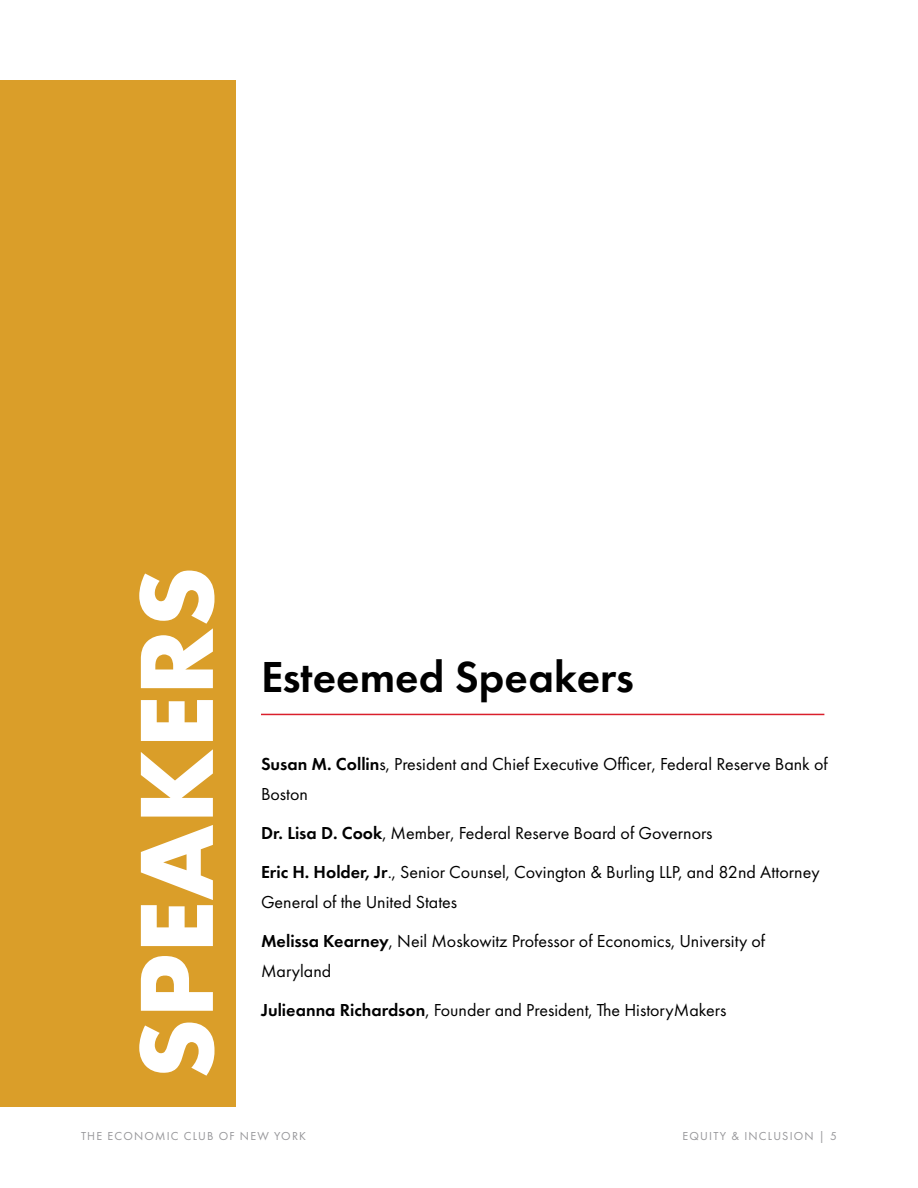
<style>
.page{position:relative;width:918px;height:1188px;background:#fff}
.page>*{position:absolute;margin:0;border:0;box-sizing:border-box;transform-origin:0 0}
.t1{font:700 108px "Futura PT";color:#fff}
.t2{font:600 45px "Futura PT";color:#000}
.t3{font:18px/39px "Futura PT";color:#000}
.t4{font:12px "Futura PT";letter-spacing:.1em;color:#97979a}
.s1{font-weight:600}
</style>
<div class="page">
<div style="left:0;top:81px;width:236px;height:1026px;background:#da9e29"></div>
<hr style="left:261px;top:714px;width:563px;height:1px;background:#da1f2c">
<h1 class="t1" style="left:107px;top:1080px;width:515px;rotate:-90deg">SPEAKERS</h1>
<h2 class="t2" style="left:261px;top:649px;width:375px">Esteemed Speakers</h2>
<p class="t3" style="left:261px;top:749px;width:568px;line-height:30px"><span class="s1">Susan M. Collin</span>s, President and Chief Executive Officer, Federal Reserve Bank of<br>Boston</p>
<p class="t3" style="left:261px;top:813px;width:560px"><span class="s1">Dr. Lisa D. Cook</span>, Member, Federal Reserve Board of Governors<br><span class="s1">Eric H. Holder, Jr</span>., Senior Counsel, Covington &amp; Burling LLP, and 82nd Attorney</p>
<p class="t3" style="left:261px;top:882px;width:506px">General of the United States<br><span class="s1">Melissa Kearney</span>, Neil Moskowitz Professor of Economics, University of</p>
<p class="t3" style="left:261px;top:951px;width:467px">Maryland<br><span class="s1">Julieanna Richardson</span>, Founder and President, The HistoryMakers</p>
<p class="t4" style="left:81px;top:1129px;width:227px">THE ECONOMIC CLUB OF NEW YORK</p>
<p class="t4" style="left:683px;top:1129px;width:156px">EQUITY &amp; INCLUSION | 5</p>
</div>
